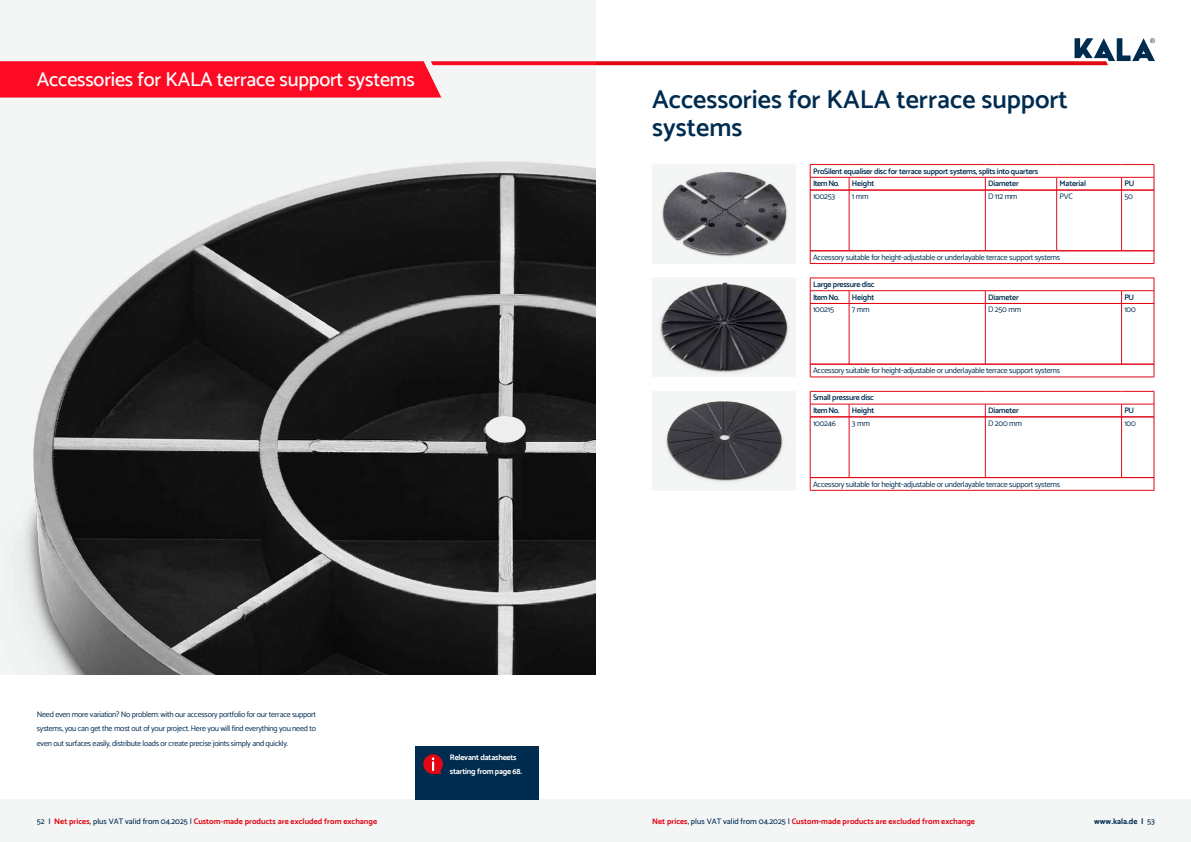
<style>
.page{position:relative;width:1191px;height:842px;background:#fff}
.page>*{position:absolute;margin:0;border:0;box-sizing:border-box;transform-origin:0 0}
.t1{font:600 26px/28px "Catamaran";color:#002c50}
.t2{font:500 20px "Catamaran";letter-spacing:-.01em;color:#fff}
.t3{font:8px/14.2px "Catamaran";letter-spacing:-.03em;color:#002c50;text-align:justify}
.t4{font:600 8px/12.8px "Catamaran";letter-spacing:-.03em;color:#002c50}
.t5{font:700 8px "Catamaran";color:#e30613}
.t6{font:700 8px/14.2px "Catamaran";letter-spacing:-.03em;color:#fff}
.t7{font:700 8px "Catamaran";color:#002c50}
.s1{font-weight:500;color:#002c50}
.s2{font-weight:500}
</style>
<div class="page">
<div style="left:596px;top:799px;width:595px;height:43px;background:#f4f6f6"></div>
<div style="left:0;top:799px;width:595px;height:43px;background:#f4f6f6"></div>
<img style="left:0;top:0;width:595px;height:675px">
<hr style="left:810px;top:291px;width:39px;height:1px;background:#e30617">
<hr style="left:849px;top:291px;width:136px;height:1px;background:#e30617">
<svg style="left:849px;top:291px;width:1px;height:12px"></svg>
<hr style="left:985px;top:291px;width:136px;height:1px;background:#e30617">
<svg style="left:985px;top:291px;width:1px;height:12px"></svg>
<hr style="left:1121px;top:291px;width:33px;height:1px;background:#e30617">
<svg style="left:1121px;top:291px;width:1px;height:12px"></svg>
<svg style="left:1153px;top:279px;width:1px;height:24px"></svg>
<hr style="left:810px;top:278px;width:39px;height:1px;background:#e30617">
<hr style="left:849px;top:278px;width:136px;height:1px;background:#e30617">
<hr style="left:985px;top:278px;width:136px;height:1px;background:#e30617">
<hr style="left:1121px;top:278px;width:33px;height:1px;background:#e30617">
<svg style="left:810px;top:278px;width:1px;height:25px"></svg>
<hr style="left:849px;top:304px;width:1px;height:60px;background:#e30617">
<hr style="left:985px;top:304px;width:1px;height:60px;background:#e30617">
<hr style="left:1121px;top:304px;width:1px;height:60px;background:#e30617">
<hr style="left:1153px;top:304px;width:1px;height:60px;background:#e30617">
<hr style="left:810px;top:303px;width:39px;height:1px;background:#e30617">
<hr style="left:810px;top:304px;width:1px;height:60px;background:#e30617">
<hr style="left:849px;top:303px;width:136px;height:1px;background:#e30617">
<hr style="left:985px;top:303px;width:136px;height:1px;background:#e30617">
<hr style="left:1121px;top:303px;width:33px;height:1px;background:#e30617">
<hr style="left:810px;top:364px;width:344px;height:1px;background:#e30617">
<svg style="left:810px;top:364px;width:1px;height:13px"></svg>
<svg style="left:1153px;top:364px;width:1px;height:13px"></svg>
<hr style="left:810px;top:377px;width:344px;height:1px;background:#e30617">
<div style="left:652px;top:278px;width:144px;height:99px;background:#f4f6f6"></div>
<img style="left:660px;top:282px;width:129px;height:91px">
<hr style="left:810px;top:404px;width:39px;height:1px;background:#e30617">
<hr style="left:849px;top:404px;width:136px;height:1px;background:#e30617">
<svg style="left:849px;top:404px;width:1px;height:13px"></svg>
<hr style="left:985px;top:404px;width:136px;height:1px;background:#e30617">
<svg style="left:985px;top:404px;width:1px;height:13px"></svg>
<hr style="left:1121px;top:404px;width:33px;height:1px;background:#e30617">
<svg style="left:1121px;top:404px;width:1px;height:13px"></svg>
<svg style="left:1153px;top:392px;width:1px;height:25px"></svg>
<hr style="left:810px;top:391px;width:39px;height:1px;background:#e30617">
<hr style="left:849px;top:391px;width:136px;height:1px;background:#e30617">
<hr style="left:985px;top:391px;width:136px;height:1px;background:#e30617">
<hr style="left:1121px;top:391px;width:33px;height:1px;background:#e30617">
<svg style="left:810px;top:391px;width:1px;height:26px"></svg>
<hr style="left:849px;top:417px;width:1px;height:60px;background:#e30617">
<hr style="left:985px;top:417px;width:1px;height:60px;background:#e30617">
<hr style="left:1121px;top:417px;width:1px;height:60px;background:#e30617">
<hr style="left:1153px;top:417px;width:1px;height:60px;background:#e30617">
<hr style="left:810px;top:417px;width:39px;height:1px;background:#e30617">
<hr style="left:810px;top:417px;width:1px;height:60px;background:#e30617">
<hr style="left:849px;top:417px;width:136px;height:1px;background:#e30617">
<hr style="left:985px;top:417px;width:136px;height:1px;background:#e30617">
<hr style="left:1121px;top:417px;width:33px;height:1px;background:#e30617">
<hr style="left:810px;top:477px;width:344px;height:1px;background:#e30617">
<svg style="left:810px;top:478px;width:1px;height:12px"></svg>
<svg style="left:1153px;top:478px;width:1px;height:12px"></svg>
<hr style="left:810px;top:490px;width:344px;height:1px;background:#e30617">
<div style="left:652px;top:391px;width:144px;height:99px;background:#f4f6f6"></div>
<img style="left:666px;top:401px;width:117px;height:81px">
<div style="left:652px;top:164px;width:144px;height:100px;background:#f4f6f6"></div>
<img style="left:662px;top:172px;width:125px;height:85px">
<hr style="left:810px;top:177px;width:39px;height:1px;background:#e30617">
<hr style="left:849px;top:177px;width:136px;height:1px;background:#e30617">
<svg style="left:849px;top:177px;width:1px;height:13px"></svg>
<hr style="left:985px;top:177px;width:71px;height:1px;background:#e30617">
<svg style="left:985px;top:177px;width:1px;height:13px"></svg>
<hr style="left:1056px;top:177px;width:65px;height:1px;background:#e30617">
<svg style="left:1056px;top:177px;width:1px;height:13px"></svg>
<hr style="left:1121px;top:177px;width:33px;height:1px;background:#e30617">
<svg style="left:1121px;top:177px;width:1px;height:13px"></svg>
<svg style="left:1153px;top:165px;width:1px;height:25px"></svg>
<hr style="left:810px;top:164px;width:39px;height:1px;background:#e30617">
<hr style="left:849px;top:164px;width:136px;height:1px;background:#e30617">
<hr style="left:985px;top:164px;width:71px;height:1px;background:#e30617">
<hr style="left:1056px;top:164px;width:65px;height:1px;background:#e30617">
<hr style="left:1121px;top:164px;width:33px;height:1px;background:#e30617">
<svg style="left:810px;top:165px;width:1px;height:25px"></svg>
<hr style="left:849px;top:190px;width:1px;height:61px;background:#e30617">
<hr style="left:985px;top:190px;width:1px;height:61px;background:#e30617">
<hr style="left:1056px;top:190px;width:1px;height:61px;background:#e30617">
<hr style="left:1121px;top:190px;width:1px;height:61px;background:#e30617">
<hr style="left:1153px;top:190px;width:1px;height:61px;background:#e30617">
<hr style="left:810px;top:190px;width:39px;height:1px;background:#e30617">
<hr style="left:810px;top:190px;width:1px;height:61px;background:#e30617">
<hr style="left:849px;top:190px;width:136px;height:1px;background:#e30617">
<hr style="left:985px;top:190px;width:71px;height:1px;background:#e30617">
<hr style="left:1056px;top:190px;width:65px;height:1px;background:#e30617">
<hr style="left:1121px;top:190px;width:33px;height:1px;background:#e30617">
<hr style="left:810px;top:251px;width:344px;height:1px;background:#e30617">
<svg style="left:810px;top:251px;width:1px;height:12px"></svg>
<svg style="left:1153px;top:251px;width:1px;height:12px"></svg>
<hr style="left:810px;top:263px;width:344px;height:1px;background:#e30617">
<div style="left:416px;top:746px;width:123px;height:53px;background:#002c50"></div>
<svg style="left:423px;top:754px;width:20px;height:20px"></svg>
<svg style="left:0;top:38px;width:1155px;height:60px"></svg>
<h2 class="t2" style="left:37px;top:68px;width:379px">Accessories for KALA terrace support systems</h2>
<p class="t3" style="left:37px;top:707px;width:281px">Need even more variation? No problem: with our accessory portfolio for our terrace support systems, you can get the most out of your project. Here you will find everything you need to even out surfaces easily, distribute loads or create precise joints simply and quickly.</p>
<p class="t6" style="left:450px;top:750px;width:74px">Relevant datasheets starting from page 68.</p>
<h1 class="t1" style="left:652px;top:85px;width:417px">Accessories for KALA terrace support systems</h1>
<p class="t4" style="left:813px;top:164px;width:226px">ProSilent equaliser disc for terrace support systems, splits into quarters<br>Item No.</p>
<p class="t4" style="left:852px;top:177px;width:24px">Height</p>
<p class="t4" style="left:988px;top:177px;width:32px">Diameter</p>
<p class="t4" style="left:1059px;top:177px;width:28px">Material</p>
<p class="t4" style="left:1124px;top:177px;width:11px">PU</p>
<p class="t3" style="left:813px;top:189px;width:24px">100253</p>
<p class="t3" style="left:852px;top:189px;width:18px">1 mm</p>
<p class="t3" style="left:988px;top:189px;width:31px">D 112 mm</p>
<p class="t3" style="left:1059px;top:189px;width:15px">PVC</p>
<p class="t3" style="left:1124px;top:189px;width:10px">50</p>
<p class="t3" style="left:813px;top:250px;width:248px">Accessory suitable for height-adjustable or underlayable terrace support systems</p>
<p class="t4" style="left:813px;top:278px;width:63px">Large pressure disc<br>Item No.</p>
<p class="t4" style="left:852px;top:291px;width:24px">Height</p>
<p class="t4" style="left:988px;top:291px;width:32px">Diameter</p>
<p class="t4" style="left:1124px;top:291px;width:11px">PU</p>
<p class="t3" style="left:813px;top:303px;width:23px">100215</p>
<p class="t3" style="left:852px;top:303px;width:19px">7 mm</p>
<p class="t3" style="left:988px;top:303px;width:35px">D 250 mm</p>
<p class="t3" style="left:1124px;top:303px;width:13px">100</p>
<p class="t3" style="left:813px;top:363px;width:248px">Accessory suitable for height-adjustable or underlayable terrace support systems</p>
<p class="t4" style="left:813px;top:391px;width:62px">Small pressure disc<br>Item No.</p>
<p class="t4" style="left:852px;top:404px;width:24px">Height</p>
<p class="t4" style="left:988px;top:404px;width:32px">Diameter</p>
<p class="t4" style="left:1124px;top:404px;width:11px">PU</p>
<p class="t3" style="left:813px;top:416px;width:24px">100246</p>
<p class="t3" style="left:852px;top:416px;width:19px">3 mm</p>
<p class="t3" style="left:988px;top:416px;width:35px">D 200 mm</p>
<p class="t3" style="left:1124px;top:416px;width:13px">100</p>
<p class="t3" style="left:813px;top:477px;width:248px">Accessory suitable for height-adjustable or underlayable terrace support systems</p>
<p class="t5" style="left:37px;top:816px;width:342px"><span class="s1">52 |</span> Net prices<span class="s1">, plus VAT valid from 04.2025 |</span> Custom-made products are excluded from exchange</p>
<p class="t5" style="left:652px;top:816px;width:324px">Net prices<span class="s1">, plus VAT valid from 04.2025 |</span> Custom-made products are excluded from exchange</p>
<p class="t7" style="left:1094px;top:816px;width:62px">www.kala.de | <span class="s2">53</span></p>
</div>
